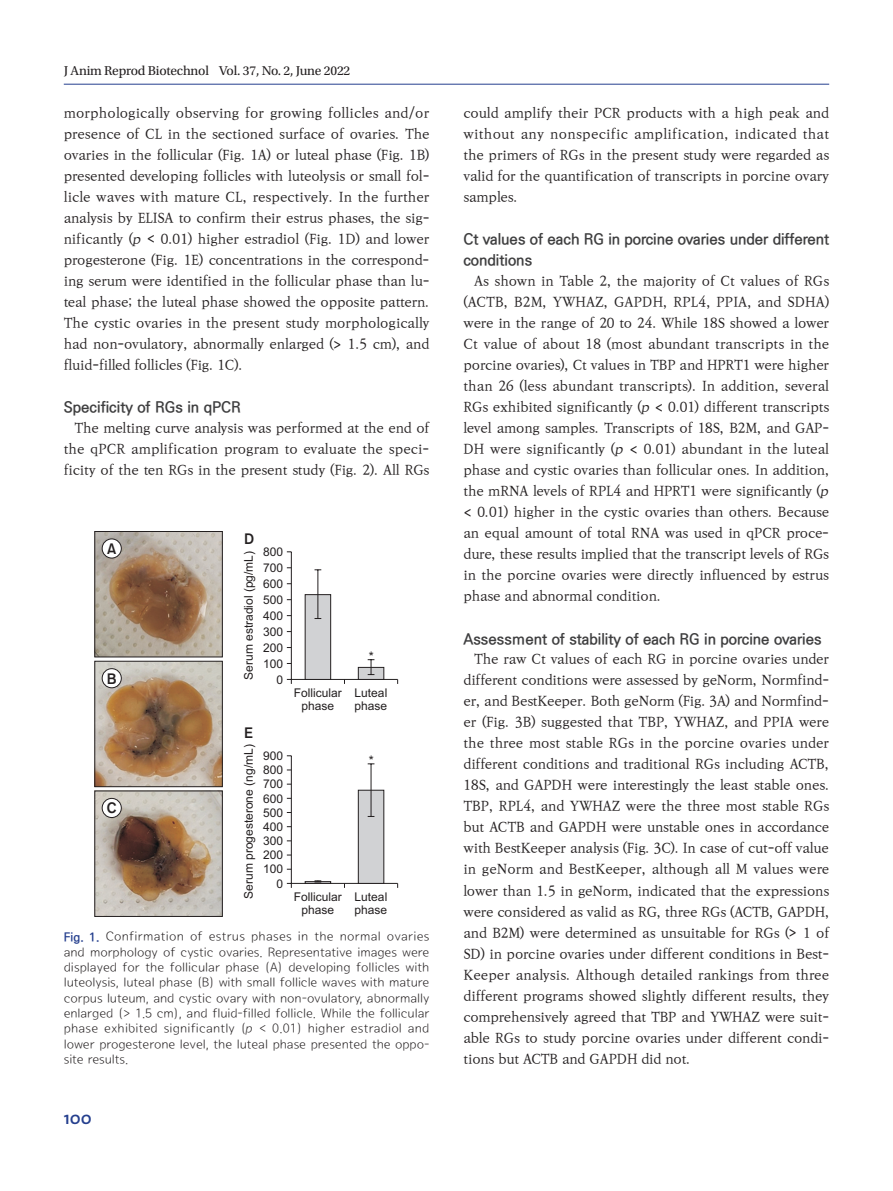
<style>
.page{position:relative;width:893px;height:1191px;background:#fff}
.page>*{position:absolute;margin:0;border:0;box-sizing:border-box;transform-origin:0 0}
.t1{font:600 18px "The Mix";color:#253f8e}
.t2{font:700 15px/21px "Ko Pub Dotum";color:#3e3e3f}
.t3{font:15px "Gothic 725 BT Bold A";color:#231f20}
.t4{font:500 13.5px/21px "Ko Pub Batang";letter-spacing:-.01em;color:#231f20;text-align:justify}
.t5{font:13.5px "Utopia Std";letter-spacing:-.015em;color:#231f20}
.t6{font:12.9px "Arial";color:#231f20}
.t7{font:12.75px/15.3px "Seoul Namsan L";letter-spacing:-.01em;color:#231f20;text-align:justify}
.t8{font:12px/14.1px "Arial";color:#231f20;text-align:center}
.s1{font-style:italic}
.s2{font-family:"Seoul Namsan B";font-weight:400}
.s3{font-family:"Ko Pub Dotum";font-weight:700;font-size:12px;color:#253f8e}
</style>
<div class="page">
<hr style="left:64px;top:84px;width:765px;height:1px;background:#253f8e">
<svg style="left:286px;top:551px;width:112px;height:133px"></svg>
<svg style="left:94px;top:531px;width:129px;height:386px;background:#a99480"></svg>
<svg style="left:286px;top:755px;width:112px;height:133px"></svg>
<p class="t5" style="left:64px;top:63px;width:288px">J Anim Reprod Biotechnol Vol. 37, No. 2, June 2022</p>
<p class="t4" style="left:64px;top:103px;width:367px">morphologically observing for growing follicles and/or presence of CL in the sectioned surface of ovaries. The ovaries in the follicular (Fig. 1A) or luteal phase (Fig. 1B) presented developing follicles with luteolysis or small fol&shy;licle waves with mature CL, respectively. In the further analysis by ELISA to confirm their estrus phases, the sig&shy;nificantly (<span class="s1">p</span> <span class="s2">&lt;</span> 0.01) higher estradiol (Fig. 1D) and lower progesterone (Fig. 1E) concentrations in the correspond&shy;ing serum were identified in the follicular phase than lu&shy;teal phase; the luteal phase showed the opposite pattern.<br>The cystic ovaries in the present study morphologically had non-ovulatory, abnormally enlarged (<span class="s2">&gt;</span> 1.5 cm), and fluid-filled follicles (Fig. 1C).</p>
<p class="t2" style="left:64px;top:398px;width:179px">Specificity of RGs in qPCR</p>
<p class="t4" style="left:64px;top:418px;width:367px;text-indent:11px">The melting curve analysis was performed at the end of the qPCR amplification program to evaluate the speci&shy;ficity of the ten RGs in the present study (Fig. 2). All RGs</p>
<p class="t3" style="left:107px;top:540px;width:11px">A</p>
<p class="t3" style="left:107px;top:669px;width:11px">B</p>
<p class="t3" style="left:107px;top:799px;width:11px">C</p>
<p class="t3" style="left:244px;top:530px;width:12px">D</p>
<p class="t8" style="left:263px;top:545px;width:22px;line-height:15.9px;text-align:justify">800<br>700<br>600<br>500<br>400<br>300<br>200<br>100</p>
<p class="t8" style="left:243px;top:680px;width:130px;rotate:-90deg">Serum estradiol (pg/mL)</p>
<p class="t8" style="left:276px;top:673px;width:8px">0</p>
<p class="t3" style="left:244px;top:723px;width:11px">E</p>
<p class="t8" style="left:243px;top:898px;width:156px;rotate:-90deg">Serum progesterone (ng/mL)</p>
<p class="t8" style="left:263px;top:750px;width:22px;text-align:justify">900<br>800<br>700<br>600<br>500<br>400<br>300<br>200<br>100</p>
<p class="t8" style="left:276px;top:877px;width:8px">0</p>
<p class="t8" style="left:294px;top:687px;width:49px;line-height:13.4px">Follicular phase</p>
<p class="t8" style="left:294px;top:891px;width:49px;line-height:13.4px">Follicular phase</p>
<p class="t6" style="left:369px;top:651px;width:7px">*</p>
<p class="t8" style="left:355px;top:687px;width:34px;line-height:13.4px;text-align:left">Luteal phase</p>
<p class="t6" style="left:369px;top:755px;width:7px">*</p>
<p class="t8" style="left:355px;top:891px;width:34px;line-height:13.4px;text-align:left">Luteal phase</p>
<p class="t7" style="left:64px;top:930px;width:367px"><span class="s3">Fig. 1.</span> Confirmation of estrus phases in the normal ovaries and morphology of cystic ovaries. Representative images were displayed for the follicular phase (A) developing follicles with luteolysis, luteal phase (B) with small follicle waves with mature corpus luteum, and cystic ovary with non-ovulatory, abnormally enlarged (&gt; 1.5 cm), and fluid-filled follicle. While the follicular phase exhibited significantly (<span class="s1">p</span> &lt; 0.01) higher estradiol and lower progesterone level, the luteal phase presented the oppo&shy;site results.</p>
<h1 class="t1" style="left:64px;top:1102px;width:30px">100</h1>
<p class="t4" style="left:463px;top:103px;width:367px">could amplify their PCR products with a high peak and without any nonspecific amplification, indicated that the primers of RGs in the present study were regarded as valid for the quantification of transcripts in porcine ovary samples.</p>
<p class="t2" style="left:463px;top:230px;width:367px">Ct values of each RG in porcine ovaries under different conditions</p>
<p class="t4" style="left:463px;top:271px;width:369px;text-align:left;text-indent:11px">As shown in Table 2, the majority of Ct values of RGs (ACTB, B2M, YWHAZ, GAPDH, RPL4, PPIA, and SDHA) were in the range of 20 to 24. While 18S showed a lower Ct value of about 18 (most abundant transcripts in the porcine ovaries), Ct values in TBP and HPRT1 were higher than 26 (less abundant transcripts). In addition, several RGs exhibited significantly (<span class="s1">p</span> <span class="s2">&lt;</span> 0.01) different transcripts level among samples. Transcripts of 18S, B2M, and GAP-DH were significantly (<span class="s1">p</span> <span class="s2">&lt;</span> 0.01) abundant in the luteal phase and cystic ovaries than follicular ones. In addition, the mRNA levels of RPL4 and HPRT1 were significantly (<span class="s1">p </span><span class="s2">&lt;</span> 0.01) higher in the cystic ovaries than others. Because an equal amount of total RNA was used in qPCR proce&shy;dure, these results implied that the transcript levels of RGs in the porcine ovaries were directly influenced by estrus phase and abnormal condition.</p>
<p class="t2" style="left:463px;top:629px;width:360px">Assessment of stability of each RG in porcine ovaries</p>
<p class="t4" style="left:463px;top:649px;width:367px;text-indent:11px">The raw Ct values of each RG in porcine ovaries under different conditions were assessed by geNorm, Normfind&shy;er, and BestKeeper. Both geNorm (Fig. 3A) and Normfind&shy;er (Fig. 3B) suggested that TBP, YWHAZ, and PPIA were the three most stable RGs in the porcine ovaries under different conditions and traditional RGs including ACTB, 18S, and GAPDH were interestingly the least stable ones.<br>TBP, RPL4, and YWHAZ were the three most stable RGs but ACTB and GAPDH were unstable ones in accordance with BestKeeper analysis (Fig. 3C). In case of cut-off value in geNorm and BestKeeper, although all M values were lower than 1.5 in geNorm, indicated that the expressions were considered as valid as RG, three RGs (ACTB, GAPDH, and B2M) were determined as unsuitable for RGs (<span class="s2">&gt;</span> 1 of SD) in porcine ovaries under different conditions in Best-Keeper analysis. Although detailed rankings from three different programs showed slightly different results, they comprehensively agreed that TBP and YWHAZ were suit&shy;able RGs to study porcine ovaries under different condi&shy;tions but ACTB and GAPDH did not.</p>
</div>
